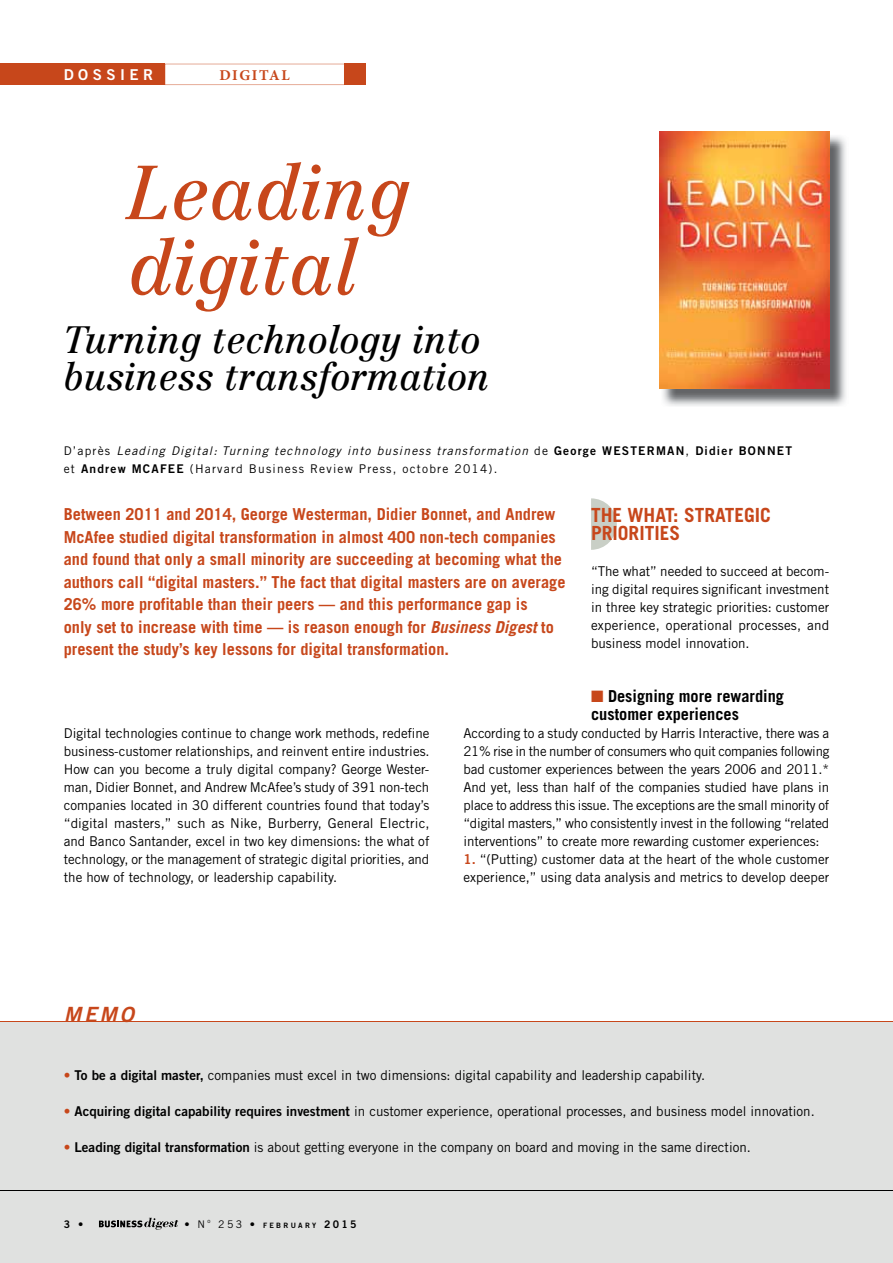
<style>
.page{position:relative;width:893px;height:1263px;background:#fff}
.page>*{position:absolute;margin:0;border:0;box-sizing:border-box;transform-origin:0 0}
.t1{font:italic 75px/75px "Centennial";color:#c7471b}
.t2{font:italic 37.5px/37.5px "Centennial";color:#000}
.t3{font:italic 21px "Trade Gothic Bold Two";color:#c7471b}
.t4{font:700 19.5px/18px "Trade Gothic";color:#c7471b}
.t5{font:700 16.5px/22.5px "Trade Gothic";color:#c7471b}
.t6{font:700 16.5px/18px "Trade Gothic";color:#000}
.t7{font:15px "Trade Gothic Bold Two";letter-spacing:.3em;color:#fff}
.t8{font:700 15px "Minion Pro";letter-spacing:.105em;color:#c7471b}
.t9{font:13.5px/18px "Trade Gothic";color:#000;text-align:justify}
.t10{font:italic 12px/18px "Trade Gothic";letter-spacing:.1em;color:#000}
.t11{font:10.5px "Trade Gothic Bold Two";color:#000}
.t12{font:7.35px "Trade Gothic Bold Two";letter-spacing:.315em;color:#000}
.s1{font-style:normal}
.s2{font-family:"Trade Gothic Bold Two";font-style:normal}
.s3{font-style:italic}
.s4{color:#c7471b}
.s5{font-family:"Trade Gothic Bold Two";color:#c7471b}
.s6{font-family:"Trade Gothic Bold Two"}
.s7{font-size:10.5px}
.s8{font-family:"Trade Gothic";font-size:10.5px}
</style>
<div class="page">
<div style="left:0;top:1022px;width:893px;height:241px;background:#e0e1e0"></div>
<svg style="left:99px;top:1218px;width:79px;height:12px"></svg>
<div style="left:344px;top:64px;width:22px;height:21px;background:#c7471b"></div>
<svg style="left:165px;top:64px;width:179px;height:21px"></svg>
<div style="left:0;top:64px;width:165px;height:21px;background:#c7471b"></div>
<hr style="left:0;top:1191px;width:893px;height:1px;background:#000">
<svg style="left:591px;top:498px;width:26px;height:52px"></svg>
<img style="left:661px;top:134px;width:185px;height:272px">
<img style="left:659px;top:132px;width:170px;height:256px">
<hr style="left:0;top:1021px;width:893px;height:1px;background:#c7471b">
<p class="t7" style="left:64px;top:66px;width:91px">DossIer</p>
<p class="t8" style="left:219px;top:66px;width:72px">DIGITAL</p>
<h1 class="t1" style="left:128px;top:155px;width:283px">Leading digital</h1>
<h2 class="t2" style="left:64px;top:321px;width:428px">Turning technology into business transformation</h2>
<p class="t10" style="left:64px;top:441px;width:730px"><span class="s1">D’après</span> Leading Digital: Turning technology into business transformation <span class="s1">de</span> <span class="s2">George WesTerman</span><span class="s1">,</span> <span class="s2">Didier BonneT </span><span class="s1">et</span> <span class="s2">andrew mcafee</span> <span class="s1">(Harvard Business Review Press, octobre 2014).</span></p>
<p class="t5" style="left:64px;top:503px;width:503px">between 2011 and 2014, George Westerman, Didier bonnet, and Andrew McAfee studied digital transformation in almost 400 non-tech companies and found that only a small minority are succeeding at becoming what the authors call “digital masters.” The fact that digital masters are on average 26% more profitable than their peers — and this performance gap is<br>only set to increase with time — is reason enough for <span class="s3">Business Digest</span> to present the study’s key lessons for digital transformation.</p>
<h3 class="t4" style="left:591px;top:506px;width:181px">THE WHAT: STRATEGIC<br>PRIORITIES</h3>
<p class="t9" style="left:591px;top:562px;width:240px">“The what” needed to succeed at becom&shy;ing digital requires significant investment in three key strategic priorities: customer experience, operational processes, and business model innovation.</p>
<p class="t9" style="left:64px;top:724px;width:367px">Digital technologies continue to change work methods, redefine business-customer relationships, and reinvent entire industries.<br>How can you become a truly digital company? George Wester&shy;man, Didier Bonnet, and Andrew McAfee’s study of 391 non-tech companies located in 30 different countries found that today’s “digital masters,” such as Nike, Burberry, General Electric, and Banco Santander, excel in two key dimensions: the what of technology, or the management of strategic digital priorities, and the how of technology, or leadership capability.</p>
<p class="t6" style="left:591px;top:687px;width:195px"><span class="s4">■</span> Designing more rewarding customer experiences</p>
<p class="t9" style="left:463px;top:724px;width:367px">According to a study conducted by Harris Interactive, there was a 21% rise in the number of consumers who quit companies following bad customer experiences between the years 2006 and 2011.* And yet, less than half of the companies studied have plans in place to address this issue. The exceptions are the small minority of “digital masters,” who consistently invest in the following “related interventions” to create more rewarding customer experiences:</p>
<p class="t9" style="left:463px;top:850px;width:367px"><span class="s5">1.</span> “(Putting) customer data at the heart of the whole customer experience,” using data analysis and metrics to develop deeper</p>
<h3 class="t3" style="left:64px;top:1001px;width:72px">MEMO</h3>
<p class="t9" style="left:64px;top:1066px;width:643px"><span class="s4">•</span> <span class="s6">To be a digital master,</span> companies must excel in two dimensions: digital capability and leadership capability.</p>
<p class="t9" style="left:64px;top:1102px;width:752px"><span class="s4">•</span> <span class="s6">acquiring digital capability requires investment</span> in customer experience, operational processes, and business model innovation.</p>
<p class="t9" style="left:64px;top:1138px;width:689px"><span class="s4">•</span> <span class="s6">Leading digital transformation</span> is about getting everyone in the company on board and moving in the same direction.</p>
<p class="t11" style="left:64px;top:1217px;width:21px">3 •</p>
<p class="t12" style="left:185px;top:1220px;width:174px"><span class="s7">•</span> <span class="s8">N</span><sup>o</sup> <span class="s8">253 •</span> FEBRUARY <span class="s7">2015</span></p>
</div>
